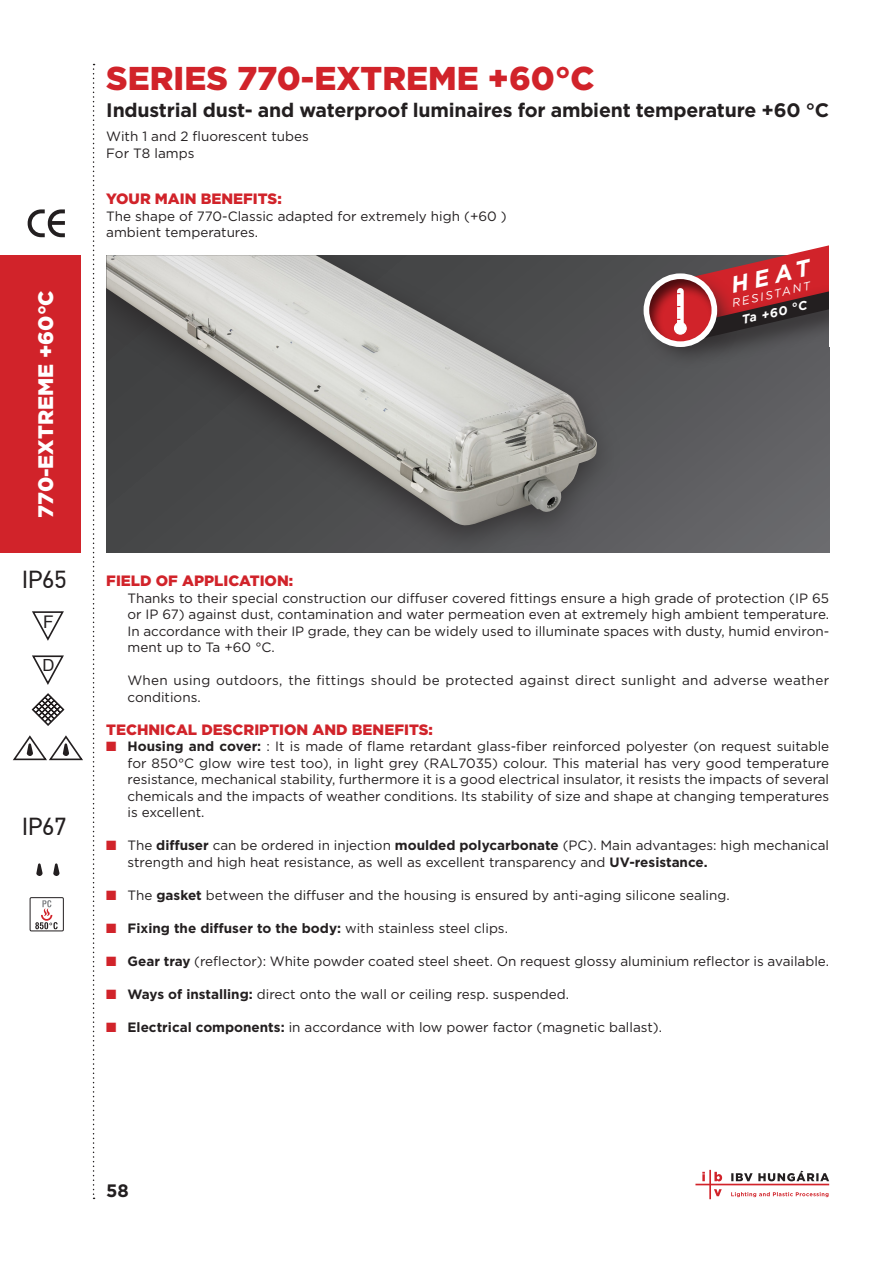
<style>
.page{position:relative;width:893px;height:1263px;background:#fff}
.page>*{position:absolute;margin:0;border:0;box-sizing:border-box;transform-origin:0 0}
.t1{font:900 33px "Gotham";color:#d1232a}
.t2{font:24.6px "PF Din Text Pro";color:#231f20}
.t3{font:italic 700 22.95px "Gotham";color:#fff}
.t4{font:900 21px "Gotham";color:#fff}
.t5{font:700 19.5px "Gotham";letter-spacing:-.01em;color:#231f20}
.t6{font:700 18px "Gotham";color:#231f20}
.t7{font:17.4px "Arial";color:#231f20}
.t8{font:16.65px "Arial";color:#231f20}
.t9{font:900 15px "Gotham";color:#d1232a}
.t10{font:13.5px/16.5px "Gotham";color:#231f20;text-align:justify}
.t11{font:13.5px/16.5px "Gotham";letter-spacing:.02em;color:#231f20}
.t12{font:700 13.5px "Gotham";color:#231f20}
.t13{font:italic 700 12.45px "Gotham";color:#fff}
.t14{font:italic 11.55px "Gotham";color:#fff}
.s1{color:#d1232a}
.s2{font-weight:700}
.s3{font-weight:400}
</style>
<div class="page">
<div style="left:0;top:255px;width:81px;height:298px;background:#d1232a"></div>
<svg style="left:695px;top:1170px;width:134px;height:29px"></svg>
<svg style="left:93px;top:64px;width:2px;height:1135px"></svg>
<div style="left:106px;top:255px;width:723px;height:298px;background:linear-gradient(to bottom,#4b4c4d,#67676b)"></div>
<div style="left:106px;top:255px;width:516px;height:298px;background:#231f20;opacity:.66"></div>
<img style="left:106px;top:255px;width:491px;height:271px">
<svg style="left:28px;top:209px;width:37px;height:28px"></svg>
<svg style="left:32px;top:693px;width:32px;height:33px"></svg>
<svg style="left:36px;top:863px;width:7px;height:13px"></svg>
<svg style="left:13px;top:735px;width:70px;height:26px"></svg>
<svg style="left:53px;top:863px;width:7px;height:13px"></svg>
<svg style="left:32px;top:611px;width:32px;height:30px"></svg>
<svg style="left:32px;top:655px;width:32px;height:30px"></svg>
<svg style="left:35px;top:900px;width:23px;height:29px"></svg>
<div style="left:30px;top:897px;width:34px;height:34px;border:1px solid #231f20"></div>
<div style="left:691px;top:283px;width:166px;height:82px;background:#231f20;opacity:.75"></div>
<div style="left:639px;top:269px;width:101px;height:101px;background:#231f20;opacity:.75"></div>
<div style="left:645px;top:276px;width:68px;height:67px;background:#231f20;opacity:.75"></div>
<div style="left:644px;top:273px;width:73px;height:74px;border:6px solid #fff;border-radius:50%"></div>
<div style="left:829px;top:228px;width:32px;height:119px;background:#fff"></div>
<svg style="left:673px;top:245px;width:156px;height:93px;background:#9d4b4f"></svg>
<p class="t4" style="left:31px;top:518px;width:229px;rotate:-90deg">770-EXTREME +60°C</p>
<p class="t2" style="left:22px;top:565px;width:46px">IP65</p>
<p class="t7" style="left:43px;top:610px;width:12px">F</p>
<p class="t8" style="left:42px;top:654px;width:14px">D</p>
<p class="t2" style="left:22px;top:812px;width:46px">IP67</p>
<p class="t1" style="left:106px;top:56px;width:490px">SERIES 770-EXTREME +60°C</p>
<p class="t5" style="left:106px;top:97px;width:724px">Industrial dust- and waterproof luminaires for ambient temperature +60 °C</p>
<p class="t10" style="left:106px;top:128px;width:204px">With 1 and 2 fluorescent tubes</p>
<p class="t10" style="left:106px;top:144px;width:90px">For T8 lamps</p>
<p class="t9" style="left:106px;top:189px;width:177px">YOUR MAIN BENEFITS:</p>
<p class="t10" style="left:106px;top:207px;width:402px">The shape of 770-Classic adapted for extremely high (+60 )</p>
<p class="t10" style="left:106px;top:224px;width:153px">ambient temperatures.</p>
<p class="t3" style="left:728px;top:270px;width:82px;rotate:-13deg">HEAT</p>
<p class="t14" style="left:730px;top:296px;width:82px;rotate:-13deg">RESISTANT</p>
<p class="t13" style="left:740px;top:312px;width:68px;rotate:-13deg">Ta +60 °C</p>
<p class="t9" style="left:106px;top:570px;width:188px">FIELD OF APPLICATION:</p>
<p class="t10" style="left:128px;top:589px;width:703px">Thanks to their special construction our diffuser covered fittings ensure a high grade of protection (IP 65 or IP 67) against dust, contamination and water permeation even at extremely high ambient temperature.<br>In accordance with their IP grade, they can be widely used to illuminate spaces with dusty, humid environ&shy;ment up to Ta +60 °C.</p>
<p class="t11" style="left:128px;top:672px;width:703px">When using outdoors, the fittings should be protected against direct sunlight and adverse weather conditions.</p>
<p class="t9" style="left:106px;top:719px;width:328px">TECHNICAL DESCRIPTION AND BENEFITS:</p>
<p class="t10" style="left:128px;top:738px;width:703px;text-indent:-21px"><span class="s1">■</span> <span class="s2">Housing and cover:</span> : It is made of flame retardant glass-fiber reinforced polyester (on request suitable for 850°C glow wire test too), in light grey (RAL7035) colour. This material has very good temperature resistance, mechanical stability, furthermore it is a good electrical insulator, it resists the impacts of several chemicals and the impacts of weather conditions. Its stability of size and shape at changing temperatures is excellent.</p>
<p class="t10" style="left:128px;top:837px;width:703px;text-indent:-21px"><span class="s1">■</span> The <span class="s2">diffuser</span> can be ordered in injection <span class="s2">moulded polycarbonate</span> (PC). Main advantages: high mechanical strength and high heat resistance, as well as excellent transparency and <span class="s2">UV-resistance.</span></p>
<p class="t10" style="left:106px;top:886px;width:625px"><span class="s1">■</span> The <span class="s2">gasket</span> between the diffuser and the housing is ensured by anti-aging silicone sealing.</p>
<p class="t12" style="left:106px;top:919px;width:403px"><span class="s1">■</span> Fixing the diffuser to the body: <span class="s3">with stainless steel clips.</span></p>
<p class="t10" style="left:106px;top:952px;width:724px"><span class="s1">■</span> <span class="s2">Gear tray</span> (reflector): White powder coated steel sheet. On request glossy aluminium reflector is available.</p>
<p class="t10" style="left:106px;top:985px;width:464px"><span class="s1">■</span> <span class="s2">Ways of installing:</span> direct onto the wall or ceiling resp. suspended.</p>
<p class="t10" style="left:106px;top:1018px;width:557px"><span class="s1">■</span> <span class="s2">Electrical components:</span> in accordance with low power factor (magnetic ballast).</p>
<p class="t6" style="left:106px;top:1178px;width:24px">58</p>
</div>
